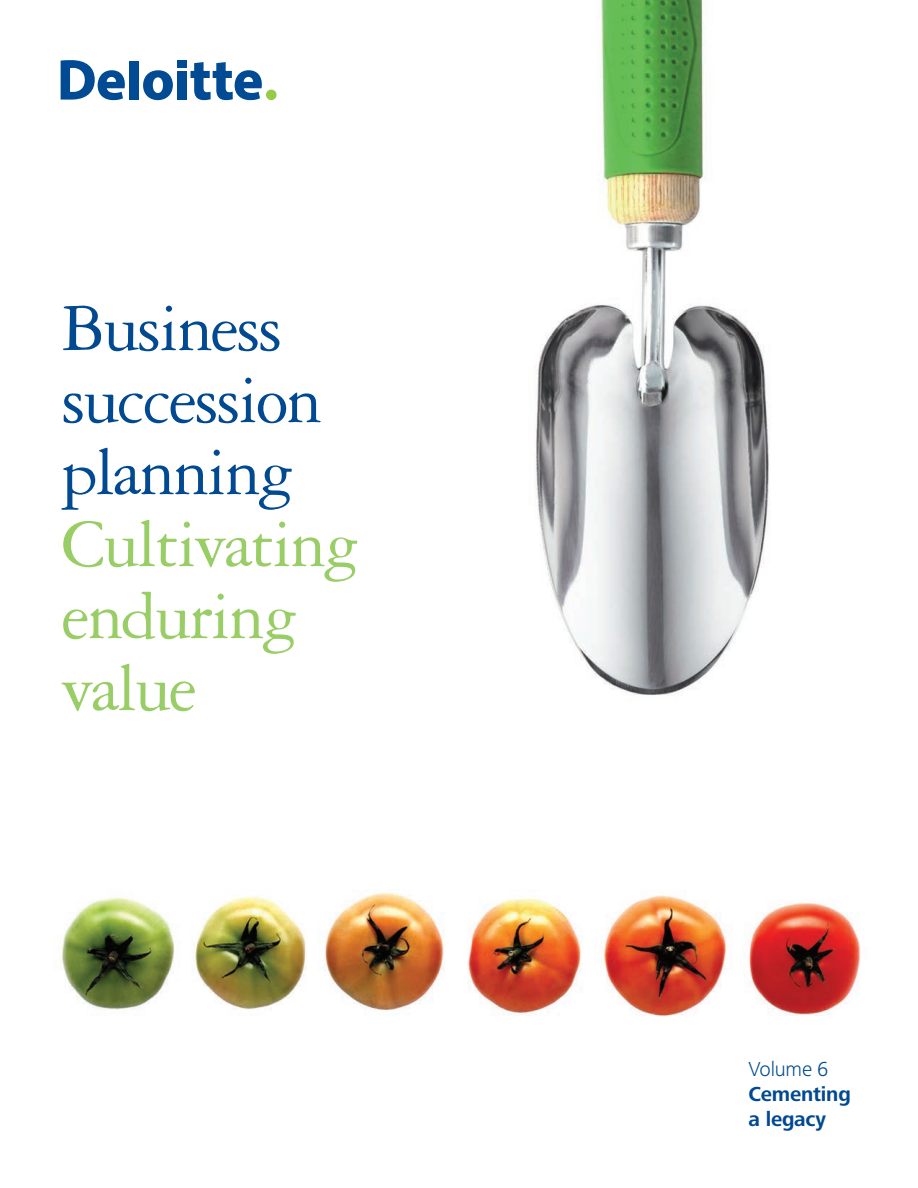
<style>
.page{position:relative;width:918px;height:1188px;background:#fff}
.page>*{position:absolute;margin:0;border:0;box-sizing:border-box;transform-origin:0 0}
.Deloitte_title_4{font:72px/72px "Garamond 3 LT Std";letter-spacing:-.03em;color:#014990}
.Deloitte_title_4-2{font:72px/72px "Garamond 3 LT Std";letter-spacing:-.03em;color:#99cd65}
.Deloitte_title_4-3{font:700 21px "Frutiger Next Pro";letter-spacing:-.01em;color:#014990}
.Deloitte_title_4-4{font:300 21px "Frutiger Next Pro";letter-spacing:-.01em;color:#014990}
</style>
<div class="page">
<img style="left:534px;top:0;width:235px;height:696px">
<div style="left:129px;top:61px;width:10px;height:39px;background:#014a94"></div>
<svg style="left:143px;top:70px;width:30px;height:30px"></svg>
<div style="left:177px;top:71px;width:10px;height:29px;background:#014a94"></div>
<div style="left:177px;top:61px;width:10px;height:7px;background:#014a94"></div>
<svg style="left:191px;top:62px;width:71px;height:38px"></svg>
<div style="left:266px;top:90px;width:11px;height:10px;background:#97ca49;border-radius:50%"></div>
<svg style="left:61px;top:60px;width:64px;height:40px"></svg>
<img style="left:61px;top:892px;width:800px;height:124px">
<p class="Deloitte_title_4" style="left:61px;top:293px;width:262px">Business succession planning</p>
<p class="Deloitte_title_4-2" style="left:61px;top:509px;width:300px">Cultivating enduring value</p>
<p class="Deloitte_title_4-4" style="left:748px;top:1057px;width:81px">Volume 6</p>
<p class="Deloitte_title_4-3" style="left:748px;top:1082px;width:104px">Cementing</p>
<p class="Deloitte_title_4-3" style="left:748px;top:1107px;width:79px">a legacy</p>
</div>
